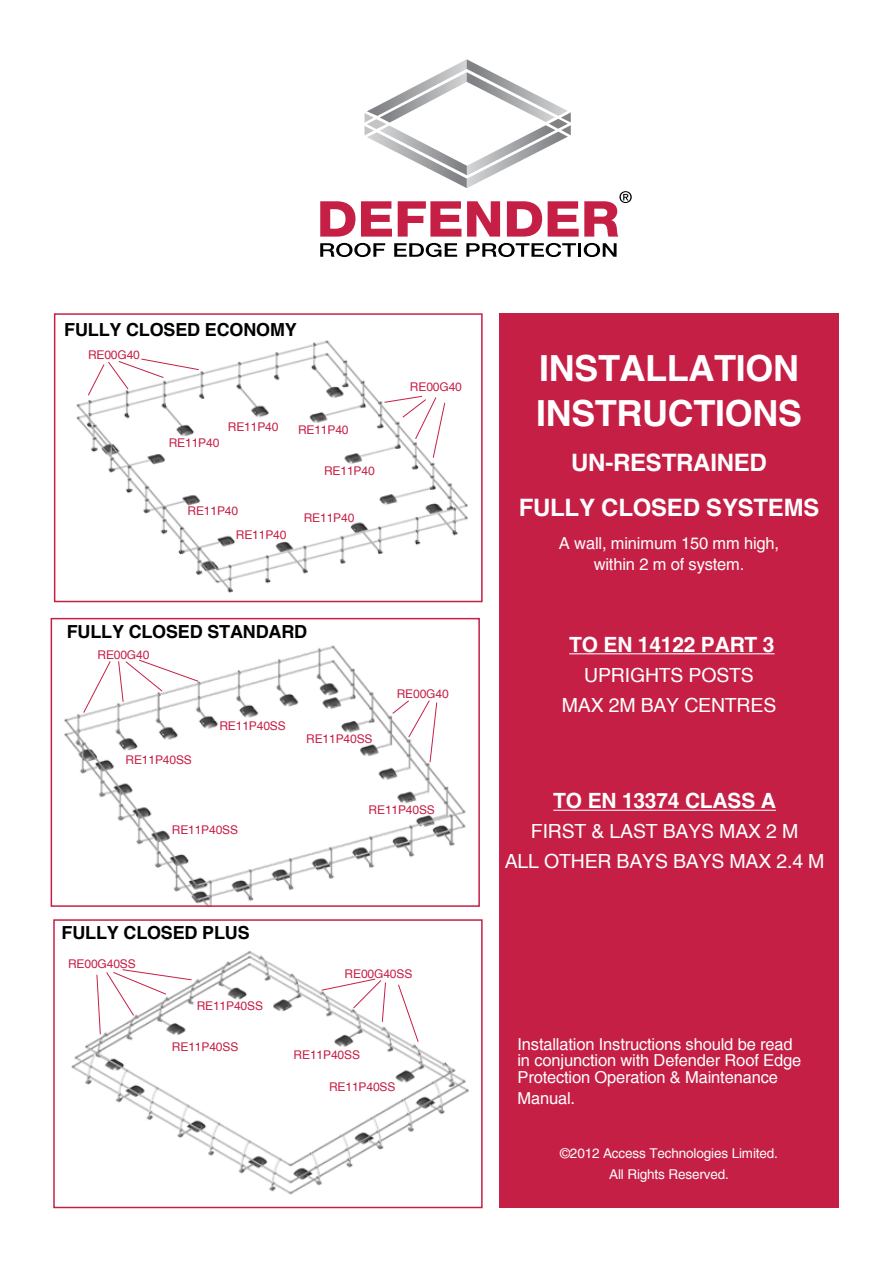
<style>
.page{position:relative;width:893px;height:1263px;background:#fff}
.page>*{position:absolute;margin:0;border:0;box-sizing:border-box;transform-origin:0 0}
.t1{font:700 36px/45px "Helvetica";letter-spacing:-.01em;color:#fff}
.t2{font:700 24px/45px "Helvetica";letter-spacing:-.01em;color:#fff;text-align:center}
.t3{font:700 21px "Helvetica";letter-spacing:-.01em;color:#fff}
.t4{font:19.5px/30px "Helvetica";letter-spacing:-.01em;color:#fff;text-align:center}
.t5{font:700 18px "Helvetica";letter-spacing:-.01em;color:#000}
.t6{font:16.5px/16.5px "Helvetica";letter-spacing:-.01em;color:#fff;text-align:center}
.t7{font:13.5px/21px "Helvetica";letter-spacing:-.01em;color:#fff;text-align:center}
.t8{font:12px/24px "Helvetica";letter-spacing:-.01em;color:#c61f45}
</style>
<div class="page">
<div style="left:499px;top:313px;width:340px;height:895px;background:#c61f45"></div>
<svg style="left:320px;top:201px;width:35px;height:36px"></svg>
<svg style="left:320px;top:243px;width:65px;height:14px"></svg>
<svg style="left:394px;top:243px;width:63px;height:14px"></svg>
<svg style="left:466px;top:243px;width:110px;height:14px"></svg>
<hr style="left:578px;top:243px;width:3px;height:14px;background:#000">
<svg style="left:584px;top:243px;width:32px;height:14px"></svg>
<svg style="left:361px;top:59px;width:271px;height:178px"></svg>
<img style="left:71px;top:951px;width:398px;height:244px">
<div style="left:53px;top:919px;width:430px;height:289px;border:2px solid #c61f45"></div>
<img style="left:64px;top:645px;width:402px;height:259px">
<div style="left:51px;top:618px;width:429px;height:289px;border:2px solid #c61f45"></div>
<img style="left:76px;top:340px;width:392px;height:253px">
<div style="left:54px;top:313px;width:429px;height:289px;border:2px solid #c61f45"></div>
<svg style="left:83px;top:660px;width:28px;height:54px"></svg>
<hr style="left:569px;top:653px;width:206px;height:1px;background:#fff">
<hr style="left:553px;top:810px;width:223px;height:1px;background:#fff">
<svg style="left:87px;top:358px;width:113px;height:38px"></svg>
<svg style="left:392px;top:700px;width:46px;height:63px"></svg>
<svg style="left:397px;top:984px;width:22px;height:59px"></svg>
<svg style="left:96px;top:969px;width:96px;height:66px"></svg>
<svg style="left:321px;top:978px;width:65px;height:45px"></svg>
<svg style="left:118px;top:659px;width:81px;height:44px"></svg>
<svg style="left:384px;top:395px;width:62px;height:64px"></svg>
<p class="t5" style="left:64px;top:319px;width:234px">FULLY CLOSED ECONOMY</p>
<p class="t8" style="left:88px;top:343px;width:53px">RE00G40</p>
<p class="t8" style="left:169px;top:431px;width:52px">RE11P40</p>
<p class="t8" style="left:228px;top:415px;width:52px">RE11P40</p>
<p class="t8" style="left:298px;top:418px;width:52px">RE11P40</p>
<p class="t8" style="left:324px;top:459px;width:52px">RE11P40</p>
<p class="t8" style="left:236px;top:499px;width:52px;text-indent:-48px">RE11P40<br>RE11P40</p>
<p class="t8" style="left:304px;top:506px;width:52px">RE11P40</p>
<p class="t8" style="left:410px;top:375px;width:53px">RE00G40</p>
<p class="t5" style="left:67px;top:621px;width:242px">FULLY CLOSED STANDARD</p>
<p class="t8" style="left:97px;top:643px;width:53px">RE00G40</p>
<p class="t8" style="left:126px;top:748px;width:68px">RE11P40SS</p>
<p class="t8" style="left:219px;top:714px;width:68px">RE11P40SS</p>
<p class="t8" style="left:306px;top:727px;width:68px">RE11P40SS</p>
<p class="t8" style="left:397px;top:682px;width:53px">RE00G40</p>
<p class="t8" style="left:172px;top:818px;width:68px">RE11P40SS</p>
<p class="t8" style="left:369px;top:798px;width:68px">RE11P40SS</p>
<p class="t5" style="left:62px;top:922px;width:190px">FULLY CLOSED PLUS</p>
<p class="t8" style="left:68px;top:952px;width:69px">RE00G40SS</p>
<p class="t8" style="left:197px;top:994px;width:68px">RE11P40SS</p>
<p class="t8" style="left:172px;top:1035px;width:68px">RE11P40SS</p>
<p class="t8" style="left:345px;top:962px;width:69px">RE00G40SS</p>
<p class="t8" style="left:294px;top:1043px;width:68px">RE11P40SS</p>
<p class="t8" style="left:329px;top:1075px;width:68px">RE11P40SS</p>
<p class="t1" style="left:536px;top:347px;width:268px">INSTALLATION<br>INSTRUCTIONS</p>
<p class="t2" style="left:519px;top:441px;width:302px">UN-RESTRAINED<br>FULLY CLOSED SYSTEMS</p>
<p class="t6" style="left:559px;top:533px;width:222px;line-height:21px">A wall, minimum 150 mm high, within 2 m of system.</p>
<p class="t3" style="left:569px;top:631px;width:207px">TO EN 14122 PART 3</p>
<p class="t4" style="left:562px;top:660px;width:216px">UPRIGHTS POSTS<br>MAX 2M BAY CENTRES</p>
<p class="t3" style="left:553px;top:788px;width:224px">TO EN 13374 CLASS A</p>
<p class="t4" style="left:505px;top:817px;width:321px">FIRST &amp; LAST BAYS MAX 2 M<br>ALL OTHER BAYS BAYS MAX 2.4 M</p>
<p class="t6" style="left:517px;top:1036px;width:285px;text-align:left">Installation Instructions should be read in conjunction with Defender Roof Edge<br>Protection Operation &amp; Maintenance</p>
<p class="t6" style="left:517px;top:1090px;width:59px">Manual.</p>
<p class="t7" style="left:560px;top:1143px;width:219px">©2012 Access Technologies Limited.<br>All Rights Reserved.</p>
</div>
